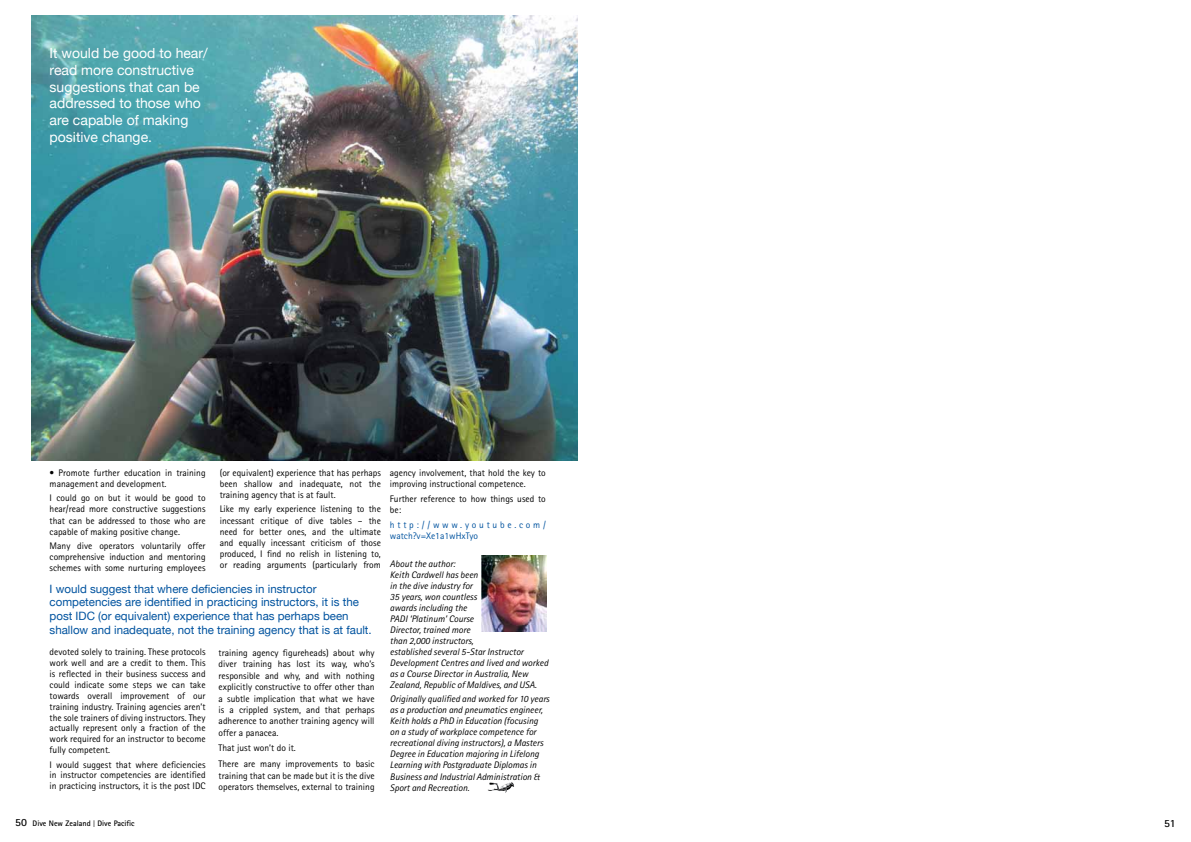
<style>
.page{position:relative;width:1191px;height:842px;background:#fff}
.page>*{position:absolute;margin:0;border:0;box-sizing:border-box;transform-origin:0 0}
.t1{font:14px/16.8px "Helvetica Neue";color:#fff}
.t2{font:11.5px/13.8px "Helvetica Neue";color:#00539f}
.t3{font:700 11px "Rotis Sans Serif";color:#000}
.t4{font:9.5px/11px "Rotis Sans Serif";color:#000;text-align:justify}
.t5{font:italic 9.5px/11px "Rotis Sans Serif";color:#000}
.t6{font:9.5px/11px "Rotis Sans Serif";color:#00539f}
.t7{font:700 8px "Rotis Sans Serif";color:#000}
.s1{font-size:11px}
.s2{font-weight:400;font-size:7.5px}
</style>
<div class="page">
<img style="left:32px;top:15px;width:546px;height:446px">
<img style="left:482px;top:556px;width:64px;height:75px">
<img style="left:488px;top:782px;width:23px;height:9px">
<h1 class="t1" style="left:50px;top:44px;width:160px">It would be good to hear/ read more constructive suggestions that can be addressed to those who are capable of making positive change.</h1>
<p class="t4" style="left:220px;top:467px;width:163px">(or equivalent) experience that has perhaps been shallow and inadequate, not the training agency that is at fault.</p>
<p class="t4" style="left:220px;top:504px;width:163px">Like my early experience listening to the incessant critique of dive tables – the need for better ones, and the ultimate and equally incessant criticism of those produced, I find no relish in listening to, or reading arguments (particularly from</p>
<p class="t4" style="left:50px;top:467px;width:157px">• Promote further education in training management and development.</p>
<p class="t4" style="left:50px;top:493px;width:157px">I could go on but it would be good to hear/read more constructive suggestions that can be addressed to those who are capable of making positive change.</p>
<p class="t4" style="left:50px;top:540px;width:157px">Many dive operators voluntarily offer comprehensive induction and mentoring schemes with some nurturing employees</p>
<p class="t2" style="left:50px;top:581px;width:324px">I would suggest that where deficiencies in instructor competencies are identified in practicing instructors, it is the post IDC (or equivalent) experience that has perhaps been shallow and inadequate, not the training agency that is at fault.</p>
<p class="t4" style="left:50px;top:646px;width:157px">devoted solely to training. These protocols work well and are a credit to them. This is reflected in their business success and could indicate some steps we can take towards overall improvement of our training industry. Training agencies aren’t the sole trainers of diving instructors. They actually represent only a fraction of the work required for an instructor to become fully competent.</p>
<p class="t4" style="left:50px;top:759px;width:157px">I would suggest that where deficiencies in instructor competencies are identified in practicing instructors, it is the post IDC</p>
<p class="t4" style="left:219px;top:647px;width:157px;line-height:11.4px">training agency figureheads) about why diver training has lost its way, who’s responsible and why, and with nothing explicitly constructive to offer other than a subtle implication that what we have is a crippled system, and that perhaps adherence to another training agency will offer a panacea.</p>
<p class="t4" style="left:219px;top:740px;width:157px;line-height:15.7px">That just won’t do it.<br>There are many improvements to basic</p>
<p class="t4" style="left:219px;top:769px;width:157px;line-height:11.4px">training that can be made but it is the dive operators themselves, external to training</p>
<p class="t4" style="left:390px;top:467px;width:157px">agency involvement, that hold the key to improving instructional competence.</p>
<p class="t4" style="left:390px;top:494px;width:157px">Further reference to how things used to be:</p>
<p class="t6" style="left:390px;top:519px;width:157px">http://www.youtube.com/ watch?v=Xe1a1wHxTyo</p>
<p class="t5" style="left:390px;top:558px;width:160px">About the author:<br>Keith Cardwell has been<br>in the dive industry for<br>35 years, won countless<br>awards including the<br>PADI ‘Platinum’ Course<br>Director, trained more<br>than 2,000 instructors,<br>established several 5-Star Instructor<br>Development Centres and lived and worked as a Course Director in Australia, New<br>Zealand, Republic of Maldives, and USA.</p>
<p class="t5" style="left:390px;top:694px;width:161px">Originally qualified and worked for 10 years as a production and pneumatics engineer, Keith holds a PhD in Education (focusing on a study of workplace competence for recreational diving instructors), a Masters Degree in Education majoring in Lifelong Learning with Postgraduate Diplomas in Business and Industrial Administration &amp; Sport and Recreation.</p>
<p class="t7" style="left:15px;top:818px;width:121px"><span class="s1">50</span> Dive New Zealand <span class="s2">|</span> Dive Pacific</p>
<p class="t3" style="left:1164px;top:817px;width:13px">51</p>
</div>
